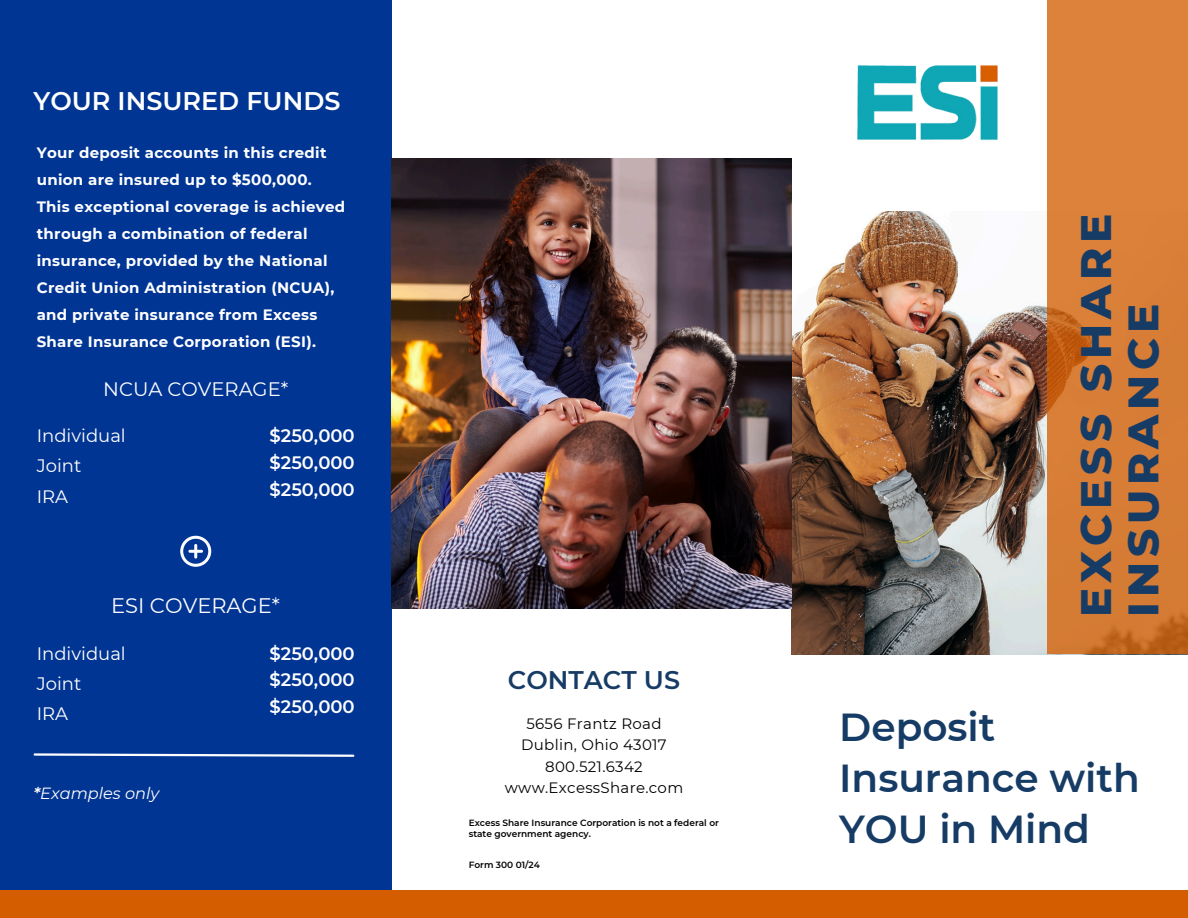
<style>
.page{position:relative;width:1188px;height:918px;background:#fff}
.page>*{position:absolute;margin:0;border:0;box-sizing:border-box;transform-origin:0 0}
.t1{font:800 43.5px/47.2px "Montserrat";letter-spacing:.11em;color:#163c66}
.t2{font:600 39px/50.7px "Montserrat";color:#163c66}
.t3{font:600 25.5px "Montserrat";color:#fff}
.t4{font:600 25.5px "Montserrat";color:#163c66}
.t5{font:21px "Montserrat";color:#fff}
.t6{font:19.5px "Montserrat";color:#fff}
.t7{font:600 18px "Montserrat";color:#fff}
.t8{font:18px/30.3px "Montserrat";color:#fff}
.t9{font:italic 16.2px "Montserrat";color:#fff}
.t10{font:700 15px/27px "Montserrat";letter-spacing:.02em;color:#fff}
.t11{font:15px "Montserrat";letter-spacing:.02em;color:#000}
.t12{font:600 9px "Montserrat";color:#000}
.s1{font-weight:600}
</style>
<div class="page">
<div style="left:0;top:0;width:392px;height:890px;background:#003594"></div>
<img style="left:792px;top:211px;width:256px;height:443px">
<div style="left:1048px;top:0;width:140px;height:654px;background:#d97f37"></div>
<div style="left:0;top:890px;width:1188px;height:28px;background:#d45d00"></div>
<img style="left:857px;top:65px;width:141px;height:75px">
<img style="left:392px;top:158px;width:400px;height:450px">
<svg style="left:180px;top:536px;width:31px;height:31px"></svg>
<svg style="left:33px;top:753px;width:322px;height:4px"></svg>
<h6 class="t3" style="left:34px;top:86px;width:308px">YOUR INSURED FUNDS</h6>
<p class="t10" style="left:37px;top:139px;width:291px">Your deposit accounts in this credit union are insured up to $500,000.</p>
<p class="t10" style="left:37px;top:193px;width:310px">This exceptional coverage is achieved through a combination of federal insurance, provided by the National Credit Union Administration (NCUA), and private insurance from Excess Share Insurance Corporation (ESI).</p>
<p class="t6" style="left:103px;top:377px;width:187px">NCUA COVERAGE*</p>
<h5 class="t8" style="left:37px;top:420px;width:91px">Individual<br>Joint</h5>
<h5 class="t8" style="left:37px;top:481px;width:33px">IRA</h5>
<h5 class="t7" style="left:270px;top:424px;width:87px">$250,000</h5>
<p class="t7" style="left:270px;top:451px;width:87px">$250,000</p>
<p class="t7" style="left:270px;top:478px;width:87px">$250,000</p>
<p class="t5" style="left:111px;top:593px;width:170px">ESI COVERAGE*</p>
<h3 class="t8" style="left:37px;top:638px;width:91px">Individual<br>Joint</h3>
<p class="t8" style="left:37px;top:699px;width:33px">IRA</p>
<p class="t7" style="left:270px;top:642px;width:87px">$250,000</p>
<p class="t7" style="left:270px;top:669px;width:87px">$250,000</p>
<p class="t7" style="left:270px;top:696px;width:87px">$250,000</p>
<h4 class="t9" style="left:34px;top:783px;width:127px"><span class="s1">*</span>Examples only</h4>
<p class="t4" style="left:508px;top:664px;width:174px">CONTACT US</p>
<p class="t11" style="left:526px;top:714px;width:137px">5656 Frantz Road</p>
<h4 class="t11" style="left:521px;top:736px;width:147px">Dublin, Ohio 43017</h4>
<h6 class="t11" style="left:545px;top:757px;width:99px">800.521.6342</h6>
<p class="t11" style="left:505px;top:778px;width:180px">www.ExcessShare.com</p>
<h5 class="t12" style="left:469px;top:817px;width:252px">Excess Share Insurance Corporation is not a federal or</h5>
<h5 class="t12" style="left:469px;top:828px;width:124px">state government agency.</h5>
<p class="t12" style="left:469px;top:859px;width:73px">Form 300 01/24</p>
<h3 class="t1" style="left:1072px;top:617px;width:404px;rotate:-90deg">EXCESS SHARE<br>INSURANCE</h3>
<h5 class="t2" style="left:839px;top:702px;width:302px">Deposit<br>Insurance with<br>YOU in Mind</h5>
</div>
